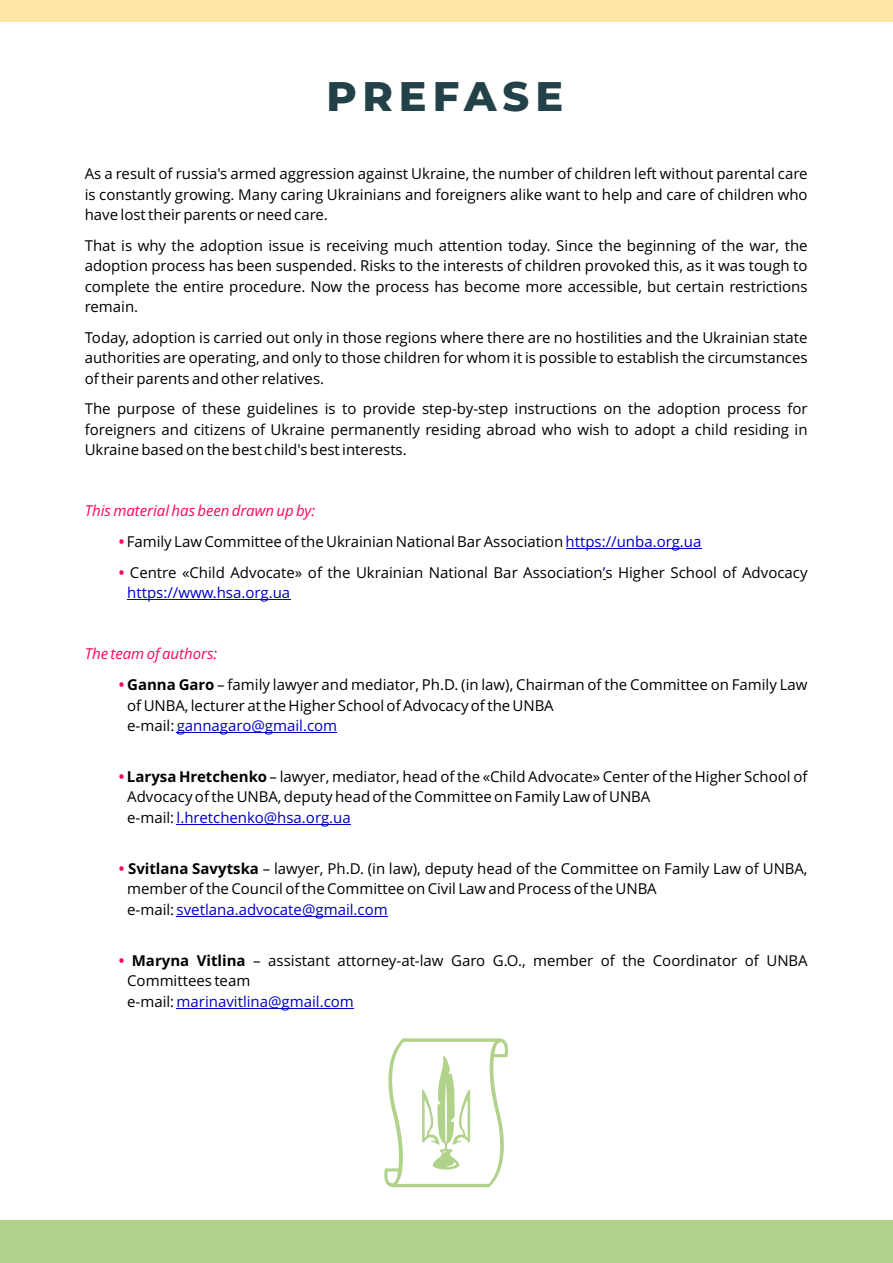
<style>
.page{position:relative;width:893px;height:1263px;background:#fff}
.page>*{position:absolute;margin:0;border:0;box-sizing:border-box;transform-origin:0 0}
.t1{font:800 41.25px "Montserrat";letter-spacing:.145em;color:#224148}
.t2{font:15px/20.4px "Open Sans";color:#000}
.t3{font:italic 15px "Open Sans";color:#ff0858}
.s1{font-weight:700;color:#ff0858}
.s2{color:#0000c4}
.s3{font-weight:700}
</style>
<div class="page">
<div style="left:0;top:1220px;width:893px;height:43px;background:#b1d28a"></div>
<div style="left:0;top:0;width:893px;height:21px;background:#ffe5a6"></div>
<hr style="left:566px;top:548px;width:135px;height:1px;background:#0000c4">
<hr style="left:127px;top:599px;width:163px;height:1px;background:#0000c4">
<hr style="left:177px;top:732px;width:160px;height:1px;background:#0000c4">
<hr style="left:177px;top:824px;width:174px;height:1px;background:#0000c4">
<hr style="left:177px;top:916px;width:211px;height:1px;background:#0000c4">
<hr style="left:177px;top:1008px;width:177px;height:1px;background:#0000c4">
<svg style="left:384px;top:1038px;width:125px;height:149px"></svg>
<h1 class="t1" style="left:326px;top:71px;width:238px">PREFASE</h1>
<p class="t2" style="left:85px;top:165px;width:724px;text-align:justify">As a result of russia's armed aggression against Ukraine, the number of children left without parental care is constantly growing. Many caring Ukrainians and foreigners alike want to help and care of children who have lost their parents or need care.</p>
<p class="t2" style="left:85px;top:237px;width:724px;text-align:justify">That is why the adoption issue is receiving much attention today. Since the beginning of the war, the adoption process has been suspended. Risks to the interests of children provoked this, as it was tough to complete the entire procedure. Now the process has become more accessible, but certain restrictions remain.</p>
<p class="t2" style="left:85px;top:329px;width:724px;text-align:justify">Today, adoption is carried out only in those regions where there are no hostilities and the Ukrainian state authorities are operating, and only to those children for whom it is possible to establish the circumstances of their parents and other relatives.</p>
<p class="t2" style="left:85px;top:400px;width:724px;text-align:justify">The purpose of these guidelines is to provide step-by-step instructions on the adoption process for foreigners and citizens of Ukraine permanently residing abroad who wish to adopt a child residing in Ukraine based on the best child's best interests.</p>
<p class="t3" style="left:85px;top:505px;width:232px">This material has been drawn up by:</p>
<p class="t2" style="left:119px;top:533px;width:584px"><span class="s1">•</span> Family Law Committee of the Ukrainian National Bar Association <span class="s2">https://unba.org.ua</span></p>
<p class="t2" style="left:127px;top:563px;width:682px;text-indent:-8px"><span class="s1">•</span> Centre «Child Advocate» of the Ukrainian National Bar Association<span class="s2">’</span>s Higher School of Advocacy <span class="s2">https://www.hsa.org.ua</span></p>
<p class="t3" style="left:85px;top:648px;width:134px">The team of authors:</p>
<p class="t2" style="left:127px;top:676px;width:682px;text-indent:-8px"><span class="s1">•</span> <span class="s3">Ganna Garo</span> – family lawyer and mediator, Ph.D. (in law), Chairman of the Committee on Family Law of UNBA, lecturer at the Higher School of Advocacy of the UNBA<br>e-mail: <span class="s2">gannagaro@gmail.com</span></p>
<p class="t2" style="left:127px;top:768px;width:682px;text-indent:-8px"><span class="s1">•</span> <span class="s3">Larysa Hretchenko</span> – lawyer, mediator, head of the «Child Advocate» Center of the Higher School of<br>Advocacy of the UNBA, deputy head of the Committee on Family Law of UNBA<br>e-mail: <span class="s2">l.hretchenko@hsa.org.ua</span></p>
<p class="t2" style="left:127px;top:860px;width:682px;text-indent:-8px"><span class="s1">•</span> <span class="s3">Svitlana Savytska</span> – lawyer, Ph.D. (in law), deputy head of the Committee on Family Law of UNBA, member of the Council of the Committee on Civil Law and Process of the UNBA<br>e-mail: <span class="s2">svetlana.advocate@gmail.com</span></p>
<p class="t2" style="left:127px;top:952px;width:682px;text-indent:-8px"><span class="s1">•</span> <span class="s3">Maryna Vitlina</span> – assistant attorney-at-law Garo G.O., member of the Coordinator of UNBA<br>Committees team<br>e-mail: <span class="s2">marinavitlina@gmail.com</span></p>
</div>
